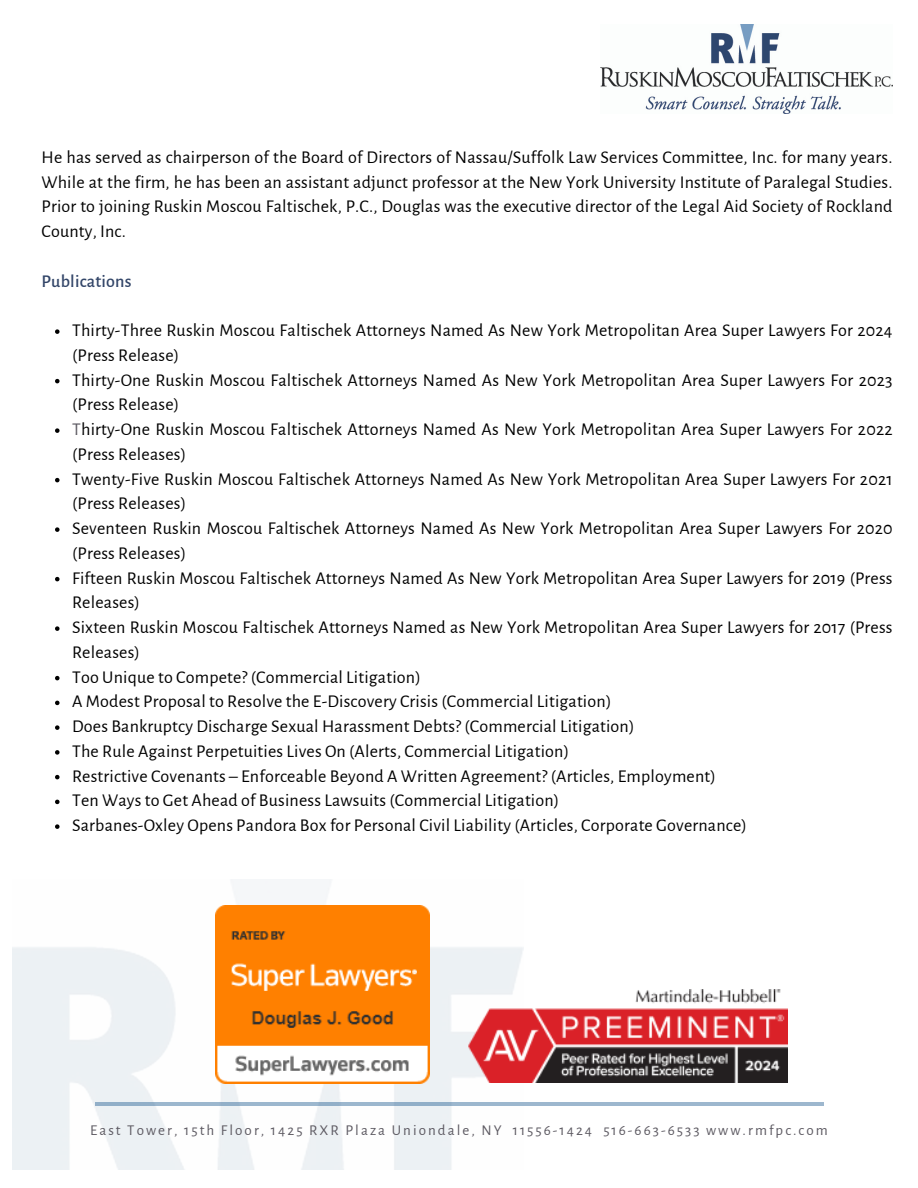
<style>
.page{position:relative;width:918px;height:1188px;background:#fff}
.page>*{position:absolute;margin:0;border:0;box-sizing:border-box;transform-origin:0 0}
.t1{font:18px/24.8px "Alegreya Sans";letter-spacing:.01em;color:#000}
.t2{font:500 18px "Alegreya Sans";letter-spacing:.01em;color:#324568}
.t3{font:15px "Alegreya Sans";letter-spacing:.135em;color:#5d5a62}
.s1{color:#5d5a62}
</style>
<div class="page">
<img style="left:12px;top:879px;width:511px;height:290px">
<img style="left:600px;top:25px;width:293px;height:89px">
<hr style="left:95px;top:1103px;width:728px;height:3px;background:#0f5089">
<svg style="left:55px;top:329px;width:5px;height:5px"></svg>
<svg style="left:55px;top:379px;width:5px;height:4px"></svg>
<svg style="left:55px;top:428px;width:5px;height:5px"></svg>
<svg style="left:55px;top:478px;width:5px;height:4px"></svg>
<svg style="left:55px;top:527px;width:5px;height:5px"></svg>
<svg style="left:55px;top:577px;width:5px;height:4px"></svg>
<svg style="left:55px;top:626px;width:5px;height:5px"></svg>
<svg style="left:55px;top:676px;width:5px;height:4px"></svg>
<svg style="left:55px;top:701px;width:5px;height:4px"></svg>
<svg style="left:55px;top:725px;width:5px;height:5px"></svg>
<svg style="left:55px;top:750px;width:5px;height:5px"></svg>
<svg style="left:55px;top:775px;width:5px;height:4px"></svg>
<svg style="left:55px;top:800px;width:5px;height:4px"></svg>
<svg style="left:55px;top:824px;width:5px;height:5px"></svg>
<img style="left:216px;top:905px;width:214px;height:178px">
<img style="left:467px;top:989px;width:321px;height:94px">
<h2 class="t1" style="left:42px;top:145px;width:853px;text-align:justify">He has served as chairperson of the Board of Directors of Nassau/Suffolk Law Services Committee, Inc. for many years.<br>While at the firm, he has been an assistant adjunct professor at the New York University Institute of Paralegal Studies.<br>Prior to joining Ruskin Moscou Faltischek, P.C., Douglas was the executive director of the Legal Aid Society of Rockland County, Inc.</h2>
<h1 class="t2" style="left:42px;top:272px;width:92px">Publications</h1>
<p class="t1" style="left:72px;top:318px;width:822px">Thirty-Three Ruskin Moscou Faltischek Attorneys Named As New York Metropolitan Area Super Lawyers For 2024 (Press Release)</p>
<p class="t1" style="left:72px;top:368px;width:822px">Thirty-One Ruskin Moscou Faltischek Attorneys Named As New York Metropolitan Area Super Lawyers For 2023 (Press Release)</p>
<p class="t1" style="left:72px;top:417px;width:822px"><span class="s1">T</span>hirty-One Ruskin Moscou Faltischek Attorneys Named As New York Metropolitan Area Super Lawyers For 2022 (Press Releases)</p>
<p class="t1" style="left:72px;top:467px;width:822px">Twenty-Five Ruskin Moscou Faltischek Attorneys Named As New York Metropolitan Area Super Lawyers For 2021 (Press Releases)</p>
<p class="t1" style="left:72px;top:516px;width:822px">Seventeen Ruskin Moscou Faltischek Attorneys Named As New York Metropolitan Area Super Lawyers For 2020 (Press Releases)</p>
<p class="t1" style="left:72px;top:566px;width:822px">Fifteen Ruskin Moscou Faltischek Attorneys Named As New York Metropolitan Area Super Lawyers for 2019 (Press<br>Releases)</p>
<p class="t1" style="left:72px;top:615px;width:822px">Sixteen Ruskin Moscou Faltischek Attorneys Named as New York Metropolitan Area Super Lawyers for 2017 (Press<br>Releases)</p>
<p class="t1" style="left:72px;top:665px;width:350px">Too Unique to Compete? (Commercial Litigation)</p>
<p class="t1" style="left:72px;top:690px;width:541px">A Modest Proposal to Resolve the E-Discovery Crisis (Commercial Litigation)</p>
<p class="t1" style="left:72px;top:714px;width:564px">Does Bankruptcy Discharge Sexual Harassment Debts? (Commercial Litigation)</p>
<p class="t1" style="left:72px;top:739px;width:499px">The Rule Against Perpetuities Lives On (Alerts, Commercial Litigation)</p>
<p class="t1" style="left:72px;top:764px;width:645px">Restrictive Covenants – Enforceable Beyond A Written Agreement? (Articles, Employment)</p>
<p class="t1" style="left:72px;top:789px;width:489px">Ten Ways to Get Ahead of Business Lawsuits (Commercial Litigation)</p>
<p class="t1" style="left:72px;top:813px;width:676px">Sarbanes-Oxley Opens Pandora Box for Personal Civil Liability (Articles, Corporate Governance)</p>
<p class="t3" style="left:90px;top:1123px;width:739px">East Tower, 15th Floor, 1425 RXR Plaza Uniondale, NY 11556-1424 516-663-6533 www.rmfpc.com</p>
</div>
